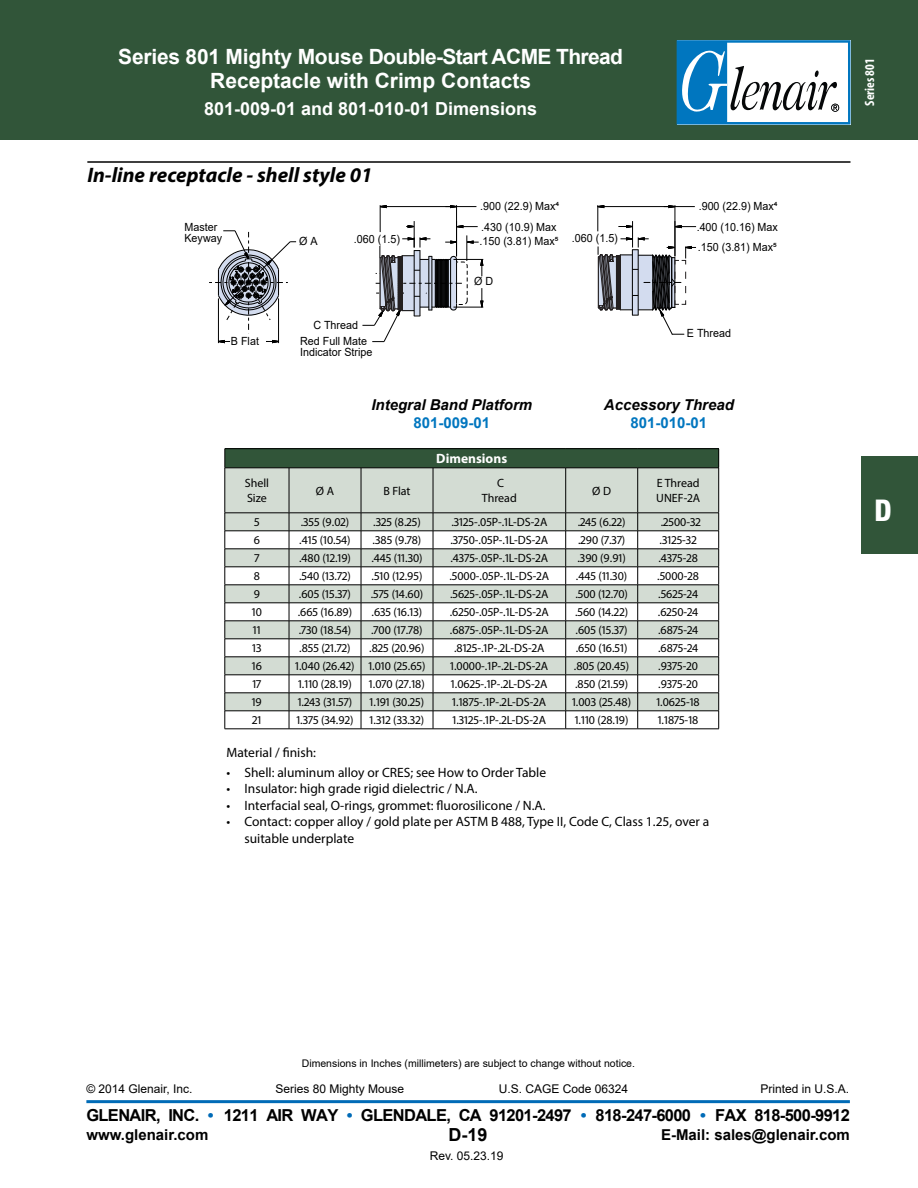
<style>
.page{position:relative;width:918px;height:1188px;background:#fff}
.page>*{position:absolute;margin:0;border:0;box-sizing:border-box;transform-origin:0 0}
.t1{font:800 condensed 30px "Helvetica Neue";color:#fff}
.t2{font:700 21px/24px "Arial";letter-spacing:-.01em;color:#fff;text-align:center}
.t3{font:italic 700 21px "Myriad Pro";color:#000}
.t4{font:700 18px "Arial";color:#fff}
.t5{font:700 18px "Arial";color:#000}
.t6{font:700 16.5px "Arial";letter-spacing:-.04em;color:#000}
.t7{font:700 15px "Arial";color:#000}
.t8{font:italic 700 15px "Arial";color:#000}
.t9{font:700 15px "Arial";color:#0076bf}
.t10{font:13.5px/16.5px "Myriad Pro";color:#000}
.t11{font:700 13.5px "Myriad Pro";color:#fff}
.t12{font:700 condensed 13.5px "Myriad Pro";color:#fff}
.t13{font:12px/15px "Myriad Pro";color:#000}
.t14{font:12px "Arial";color:#000}
.t15{font:11.25px/10.8px "Arial";color:#000;scale:.95 1}
.t16{font:10.5px "Arial";color:#000}
.s1{color:#006bb7}
</style>
<div class="page">
<hr style="left:86px;top:1100px;width:764px;height:3px;background:#006bb7">
<div style="left:0;top:0;width:918px;height:140px;background:#315539"></div>
<svg style="left:676px;top:40px;width:175px;height:85px;background:#9fc2d8"></svg>
<div style="left:861px;top:456px;width:57px;height:98px;background:#315539"></div>
<hr style="left:225px;top:448px;width:64px;height:1px;background:#000">
<hr style="left:289px;top:448px;width:72px;height:1px;background:#000">
<hr style="left:361px;top:448px;width:72px;height:1px;background:#000">
<hr style="left:433px;top:448px;width:133px;height:1px;background:#000">
<hr style="left:566px;top:448px;width:72px;height:1px;background:#000">
<hr style="left:638px;top:448px;width:81px;height:1px;background:#000">
<svg style="left:225px;top:449px;width:494px;height:280px"></svg>
<hr style="left:225px;top:729px;width:64px;height:1px;background:#000">
<hr style="left:289px;top:729px;width:72px;height:1px;background:#000">
<hr style="left:361px;top:729px;width:72px;height:1px;background:#000">
<hr style="left:433px;top:729px;width:133px;height:1px;background:#000">
<hr style="left:566px;top:729px;width:72px;height:1px;background:#000">
<hr style="left:638px;top:729px;width:81px;height:1px;background:#000">
<hr style="left:289px;top:513px;width:72px;height:1px;background:#000">
<hr style="left:361px;top:513px;width:72px;height:1px;background:#000">
<hr style="left:566px;top:513px;width:72px;height:1px;background:#000">
<svg style="left:209px;top:230px;width:87px;height:104px"></svg>
<hr style="left:278px;top:298px;width:1px;height:45px;background:#000">
<hr style="left:218px;top:298px;width:1px;height:45px;background:#000">
<svg style="left:266px;top:340px;width:12px;height:3px"></svg>
<svg style="left:219px;top:340px;width:11px;height:3px"></svg>
<svg style="left:362px;top:205px;width:121px;height:137px"></svg>
<svg style="left:597px;top:205px;width:99px;height:130px"></svg>
<hr style="left:87px;top:161px;width:764px;height:2px;background:#000">
<h2 class="t2" style="left:118px;top:45px;width:506px">Series 801 Mighty Mouse Double-Start ACME Thread<br>Receptacle with Crimp Contacts</h2>
<h3 class="t4" style="left:204px;top:96px;width:335px">801-009-01 and 801-010-01 Dimensions</h3>
<h2 class="t3" style="left:87px;top:162px;width:287px">In-line receptacle - shell style 01</h2>
<p class="t15" style="left:480px;top:201px;width:84px">.900 (22.9) Max⁴</p>
<p class="t15" style="left:185px;top:222px;width:41px">Master<br>Keyway</p>
<p class="t15" style="left:231px;top:335px;width:31px">B Flat</p>
<p class="t15" style="left:299px;top:235px;width:21px">Ø A</p>
<p class="t15" style="left:480px;top:219px;width:84px;line-height:14.4px">.430 (10.9) Max .150 (3.81) Max⁵</p>
<p class="t15" style="left:354px;top:234px;width:50px">.060 (1.5)</p>
<p class="t15" style="left:572px;top:233px;width:50px">.060 (1.5)</p>
<p class="t15" style="left:474px;top:276px;width:22px">Ø D</p>
<p class="t15" style="left:313px;top:319px;width:49px">C Thread</p>
<p class="t15" style="left:300px;top:335px;width:78px">Red Full Mate<br>Indicator Stripe</p>
<p class="t15" style="left:697px;top:196px;width:87px;line-height:20.5px;text-align:justify">.900 (22.9) Max⁴ .400 (10.16) Max .150 (3.81) Max⁵</p>
<p class="t15" style="left:687px;top:328px;width:48px">E Thread</p>
<p class="t8" style="left:371px;top:395px;width:162px">Integral Band Platform</p>
<p class="t9" style="left:413px;top:412px;width:78px">801-009-01</p>
<p class="t11" style="left:436px;top:450px;width:72px">Dimensions</p>
<p class="t8" style="left:604px;top:395px;width:132px">Accessory Thread</p>
<p class="t9" style="left:631px;top:412px;width:78px">801-010-01</p>
<p class="t13" style="left:245px;top:476px;width:26px">Shell<br>Size</p>
<p class="t13" style="left:316px;top:483px;width:20px">Ø A</p>
<p class="t13" style="left:383px;top:483px;width:29px">B Flat</p>
<p class="t13" style="left:482px;top:476px;width:36px;text-align:center">C<br>Thread</p>
<p class="t13" style="left:592px;top:483px;width:20px">Ø D</p>
<p class="t13" style="left:656px;top:476px;width:45px">E Thread<br>UNEF-2A</p>
<p class="t13" style="left:254px;top:515px;width:7px">5</p>
<p class="t13" style="left:301px;top:515px;width:50px">.355 (9.02)</p>
<p class="t13" style="left:373px;top:515px;width:49px">.325 (8.25)</p>
<p class="t13" style="left:451px;top:515px;width:97px">.3125-.05P-.1L-DS-2A</p>
<p class="t13" style="left:578px;top:515px;width:49px">.245 (6.22)</p>
<p class="t13" style="left:661px;top:515px;width:42px">.2500-32</p>
<p class="t13" style="left:254px;top:533px;width:8px">6</p>
<p class="t13" style="left:299px;top:533px;width:53px">.415 (10.54)</p>
<p class="t13" style="left:373px;top:533px;width:50px">.385 (9.78)</p>
<p class="t13" style="left:450px;top:533px;width:99px">.3750-.05P-.1L-DS-2A</p>
<p class="t13" style="left:578px;top:533px;width:49px">.290 (7.37)</p>
<p class="t13" style="left:660px;top:533px;width:39px">.3125-32</p>
<p class="t13" style="left:254px;top:551px;width:6px">7</p>
<p class="t13" style="left:299px;top:551px;width:53px">.480 (12.19)</p>
<p class="t13" style="left:371px;top:551px;width:53px">.445 (11.30)</p>
<p class="t13" style="left:450px;top:551px;width:99px">.4375-.05P-.1L-DS-2A</p>
<p class="t13" style="left:577px;top:551px;width:50px">.390 (9.91)</p>
<p class="t13" style="left:658px;top:551px;width:41px">.4375-28</p>
<p class="t13" style="left:254px;top:569px;width:8px">8</p>
<p class="t13" style="left:299px;top:569px;width:53px">.540 (13.72)</p>
<p class="t13" style="left:372px;top:569px;width:52px">.510 (12.95)</p>
<p class="t13" style="left:449px;top:569px;width:101px">.5000-.05P-.1L-DS-2A</p>
<p class="t13" style="left:576px;top:569px;width:53px">.445 (11.30)</p>
<p class="t13" style="left:657px;top:569px;width:43px">.5000-28</p>
<p class="t13" style="left:254px;top:587px;width:8px">9</p>
<p class="t13" style="left:299px;top:587px;width:53px">.605 (15.37)</p>
<p class="t13" style="left:371px;top:587px;width:54px">.575 (14.60)</p>
<p class="t13" style="left:450px;top:587px;width:100px">.5625-.05P-.1L-DS-2A</p>
<p class="t13" style="left:575px;top:587px;width:54px">.500 (12.70)</p>
<p class="t13" style="left:658px;top:587px;width:41px">.5625-24</p>
<p class="t13" style="left:252px;top:605px;width:12px">10</p>
<p class="t13" style="left:298px;top:605px;width:56px">.665 (16.89)</p>
<p class="t13" style="left:372px;top:605px;width:52px">.635 (16.13)</p>
<p class="t13" style="left:450px;top:605px;width:101px">.6250-.05P-.1L-DS-2A</p>
<p class="t13" style="left:575px;top:605px;width:54px">.560 (14.22)</p>
<p class="t13" style="left:658px;top:605px;width:42px">.6250-24</p>
<p class="t13" style="left:253px;top:623px;width:9px">11</p>
<p class="t13" style="left:299px;top:623px;width:54px">.730 (18.54)</p>
<p class="t13" style="left:371px;top:623px;width:53px">.700 (17.78)</p>
<p class="t13" style="left:450px;top:623px;width:100px">.6875-.05P-.1L-DS-2A</p>
<p class="t13" style="left:576px;top:623px;width:53px">.605 (15.37)</p>
<p class="t13" style="left:658px;top:623px;width:42px">.6875-24</p>
<p class="t13" style="left:252px;top:641px;width:11px">13</p>
<p class="t13" style="left:299px;top:641px;width:53px">.855 (21.72)</p>
<p class="t13" style="left:369px;top:641px;width:57px">.825 (20.96)</p>
<p class="t13" style="left:454px;top:641px;width:92px">.8125-.1P-.2L-DS-2A</p>
<p class="t13" style="left:576px;top:641px;width:53px">.650 (16.51)</p>
<p class="t13" style="left:658px;top:641px;width:42px">.6875-24</p>
<p class="t13" style="left:252px;top:659px;width:12px">16</p>
<p class="t13" style="left:295px;top:659px;width:132px">1.040 (26.42) 1.010 (25.65)</p>
<p class="t13" style="left:450px;top:659px;width:100px">1.0000-.1P-.2L-DS-2A</p>
<p class="t13" style="left:574px;top:659px;width:57px">.805 (20.45)</p>
<p class="t13" style="left:658px;top:659px;width:41px">.9375-20</p>
<p class="t13" style="left:252px;top:677px;width:10px">17</p>
<p class="t13" style="left:298px;top:677px;width:55px">1.110 (28.19)</p>
<p class="t13" style="left:369px;top:677px;width:57px">1.070 (27.18)</p>
<p class="t13" style="left:451px;top:677px;width:98px">1.0625-.1P-.2L-DS-2A</p>
<p class="t13" style="left:575px;top:677px;width:54px">.850 (21.59)</p>
<p class="t13" style="left:658px;top:677px;width:41px">.9375-20</p>
<p class="t13" style="left:252px;top:695px;width:11px">19</p>
<p class="t13" style="left:298px;top:695px;width:56px">1.243 (31.57)</p>
<p class="t13" style="left:370px;top:695px;width:56px">1.191 (30.25)</p>
<p class="t13" style="left:452px;top:695px;width:95px">1.1875-.1P-.2L-DS-2A</p>
<p class="t13" style="left:572px;top:695px;width:61px">1.003 (25.48)</p>
<p class="t13" style="left:656px;top:695px;width:45px">1.0625-18</p>
<p class="t13" style="left:252px;top:713px;width:11px">21</p>
<p class="t13" style="left:296px;top:713px;width:59px">1.375 (34.92)</p>
<p class="t13" style="left:370px;top:713px;width:56px">1.312 (33.32)</p>
<p class="t13" style="left:452px;top:713px;width:95px">1.3125-.1P-.2L-DS-2A</p>
<p class="t13" style="left:575px;top:713px;width:55px">1.110 (28.19)</p>
<p class="t13" style="left:658px;top:713px;width:42px">1.1875-18</p>
<p class="t10" style="left:226px;top:744px;width:91px">Material / finish:</p>
<p class="t10" style="left:226px;top:764px;width:321px">• Shell: aluminum alloy or CRES; see How to Order Table</p>
<p class="t10" style="left:226px;top:780px;width:253px">• Insulator: high grade rigid dielectric / N.A.</p>
<p class="t10" style="left:226px;top:797px;width:321px">• Interfacial seal, O-rings, grommet: fluorosilicone / N.A.</p>
<p class="t10" style="left:244px;top:813px;width:466px;text-indent:-18px">• Contact: copper alloy / gold plate per ASTM B 488, Type II, Code C, Class 1.25, over a suitable underplate</p>
<p class="t12" style="left:861px;top:106px;width:49px;rotate:-90deg">Series 801</p>
<h1 class="t1" style="left:874px;top:492px;width:19px">D</h1>
<p class="t16" style="left:302px;top:1056px;width:335px">Dimensions in Inches (millimeters) are subject to change without notice.</p>
<p class="t14" style="left:86px;top:1081px;width:108px">© 2014 Glenair, Inc.</p>
<p class="t14" style="left:276px;top:1081px;width:130px">Series 80 Mighty Mouse</p>
<p class="t14" style="left:499px;top:1081px;width:131px">U.S. CAGE Code 06324</p>
<p class="t14" style="left:760px;top:1081px;width:90px">Printed in U.S.A.</p>
<h3 class="t6" style="left:86px;top:1103px;width:765px">GLENAIR, INC. <span class="s1">•</span> 1211 AIR WAY <span class="s1">•</span> GLENDALE, CA 91201-2497 <span class="s1">•</span> 818-247-6000 <span class="s1">•</span> FAX 818-500-9912</h3>
<h3 class="t5" style="left:449px;top:1122px;width:41px">D-19</h3>
<p class="t7" style="left:86px;top:1124px;width:123px">www.glenair.com</p>
<p class="t7" style="left:661px;top:1124px;width:190px">E-Mail: sales@glenair.com</p>
<p class="t14" style="left:430px;top:1147px;width:75px">Rev. 05.23.19</p>
</div>
